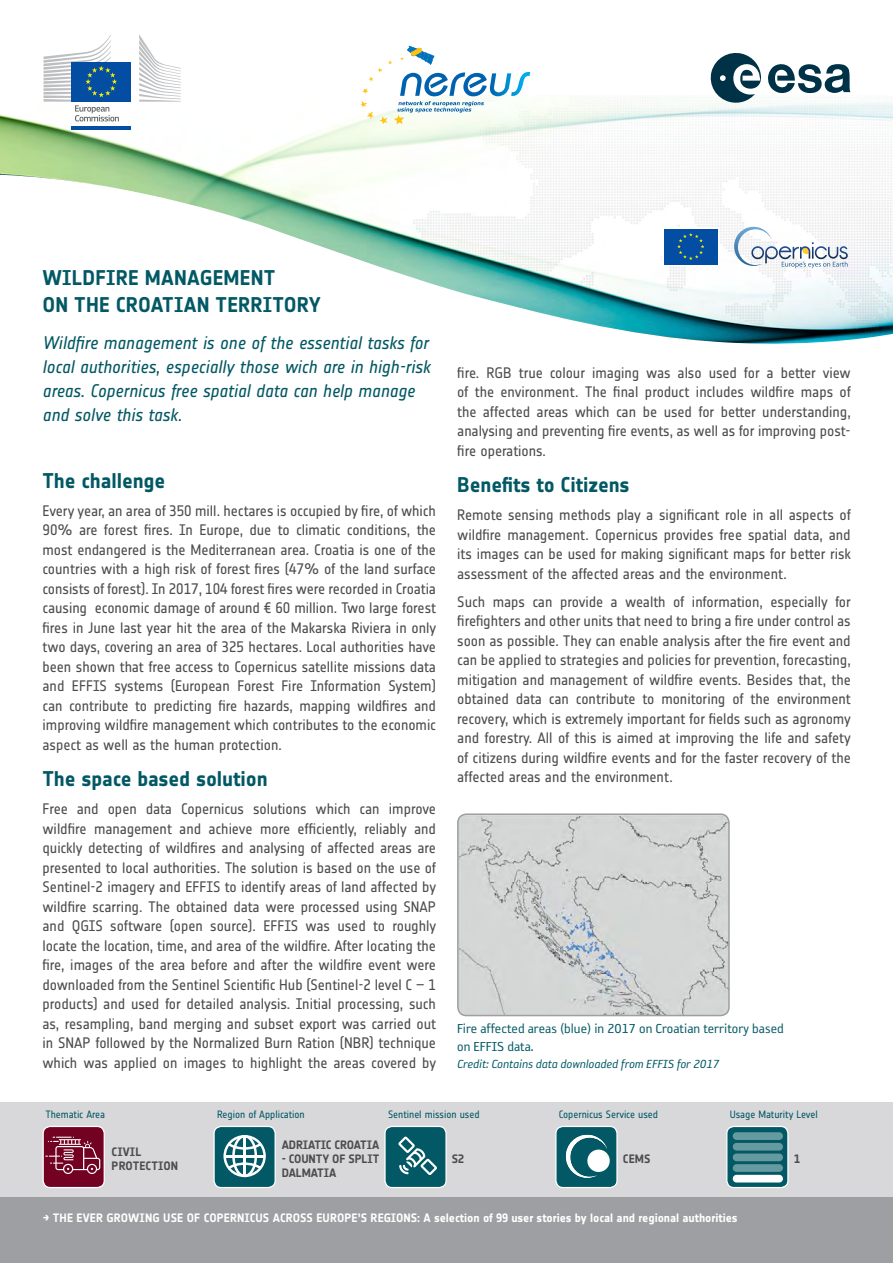
<style>
.page{position:relative;width:893px;height:1263px;background:#fff}
.page>*{position:absolute;margin:0;border:0;box-sizing:border-box;transform-origin:0 0}
.t1{font:700 21px/27px "Notes Esa";color:#025864}
.t2{font:italic 18px/24px "Notes Esa";letter-spacing:-.005em;color:#025864}
.t3{font:15px/19.5px "Notes Esa";letter-spacing:-.005em;color:#4d4d4f;text-align:justify}
.t4{font:15px/18px "Reykjavik One OT A Gauge";color:#025864}
.t5{font:italic 13.5px "Reykjavik One OT A Gauge";color:#025864}
.t6{font:700 12px "Notes Esa";color:#fff}
.t7{font:700 12px/14.4px "Notes Esa";letter-spacing:-.01em;color:#4d4d4f}
.t8{font:700 12px/14.4px "Notes Esa";letter-spacing:.01em;color:#4d4d4f}
.t9{font:10.5px "Notes Esa";letter-spacing:-.005em;color:#025864}
.t10{font:7.05px "Myriad Pro";color:#000}
</style>
<div class="page">
<img style="left:0;top:95px;width:893px;height:249px">
<svg style="left:768px;top:64px;width:82px;height:30px"></svg>
<svg style="left:708px;top:53px;width:53px;height:51px"></svg>
<div style="left:0;top:1102px;width:893px;height:98px;background:#d8d8da"></div>
<div style="left:385px;top:1126px;width:61px;height:61px;background:#025864;border-radius:7px"></div>
<svg style="left:398px;top:1136px;width:39px;height:39px"></svg>
<div style="left:384px;top:1126px;width:63px;height:62px;border:1px solid #fff;border-radius:7px"></div>
<div style="left:556px;top:1126px;width:61px;height:61px;background:#025864;border-radius:7px"></div>
<svg style="left:566px;top:1135px;width:41px;height:43px"></svg>
<div style="left:587px;top:1149px;width:23px;height:23px;background:#fff;border-radius:50%"></div>
<div style="left:555px;top:1126px;width:63px;height:62px;border:1px solid #fff;border-radius:7px"></div>
<div style="left:214px;top:1126px;width:61px;height:61px;background:#025864;border-radius:7px"></div>
<svg style="left:223px;top:1135px;width:43px;height:42px"></svg>
<div style="left:213px;top:1126px;width:63px;height:62px;border:1px solid #fff;border-radius:7px"></div>
<div style="left:727px;top:1126px;width:61px;height:61px;background:#025864;border-radius:7px"></div>
<div style="left:733px;top:1132px;width:50px;height:8px;background:#669aa1;border-radius:4px"></div>
<div style="left:733px;top:1143px;width:50px;height:7px;background:#669aa1;border-radius:4px"></div>
<div style="left:733px;top:1153px;width:50px;height:8px;background:#669aa1;border-radius:4px"></div>
<div style="left:733px;top:1164px;width:50px;height:8px;background:#669aa1;border-radius:4px"></div>
<div style="left:733px;top:1175px;width:50px;height:7px;background:#fff;border-radius:4px"></div>
<div style="left:726px;top:1126px;width:63px;height:62px;border:1px solid #fff;border-radius:7px"></div>
<div style="left:0;top:1198px;width:893px;height:65px;background:#9d9fa2"></div>
<div style="left:72px;top:100px;width:59px;height:27px;background:#fff"></div>
<div style="left:72px;top:62px;width:59px;height:40px;background:#034ea2"></div>
<hr style="left:72px;top:126px;width:59px;height:3px;background:#034ea2">
<svg style="left:139px;top:34px;width:42px;height:68px"></svg>
<svg style="left:44px;top:35px;width:75px;height:86px"></svg>
<svg style="left:360px;top:46px;width:170px;height:79px"></svg>
<svg style="left:734px;top:227px;width:114px;height:41px"></svg>
<div style="left:663px;top:228px;width:56px;height:38px;background:#fff"></div>
<div style="left:664px;top:229px;width:54px;height:36px;background:#034ea2"></div>
<svg style="left:677px;top:233px;width:27px;height:27px"></svg>
<img style="left:458px;top:816px;width:271px;height:199px">
<div style="left:457px;top:813px;width:273px;height:203px;border:2px solid #9d9fa2;border-radius:9px"></div>
<div style="left:43px;top:1126px;width:61px;height:61px;background:#720122;border-radius:7px"></div>
<svg style="left:46px;top:1137px;width:54px;height:37px"></svg>
<div style="left:43px;top:1126px;width:62px;height:62px;border:1px solid #fff;border-radius:7px"></div>
<h1 class="t1" style="left:42px;top:264px;width:280px">WILDFIRE MANAGEMENT<br>ON THE CROATIAN TERRITORY</h1>
<p class="t2" style="left:42px;top:330px;width:389px">Wildfire management is one of the essential tasks for local authorities, especially those wich are in high-risk areas. Copernicus free spatial data can help manage and solve this task.</p>
<h1 class="t1" style="left:43px;top:467px;width:124px">The challenge</h1>
<p class="t3" style="left:43px;top:501px;width:395px">Every year, an area of 350 mill. hectares is occupied by fire, of which 90% are forest fires. In Europe, due to climatic conditions, the most endangered is the Mediterranean area. Croatia is one of the countries with a high risk of forest fires (47% of the land surface consists of forest). In 2017, 104 forest fires were recorded in Croatia causing economic damage of around € 60 million. Two large forest fires in June last year hit the area of the Makarska Riviera in only two days, covering an area of 325 hectares. Local authorities have been shown that free access to Copernicus satellite missions data and EFFIS systems (European Forest Fire Information System) can contribute to predicting fire hazards, mapping wildfires and improving wildfire management which contributes to the economic aspect as well as the human protection.</p>
<h1 class="t1" style="left:43px;top:765px;width:227px">The space based solution</h1>
<p class="t3" style="left:43px;top:799px;width:395px">Free and open data Copernicus solutions which can improve wildfire management and achieve more efficiently, reliably and quickly detecting of wildfires and analysing of affected areas are presented to local authorities. The solution is based on the use of Sentinel-2 imagery and EFFIS to identify areas of land affected by wildfire scarring. The obtained data were processed using SNAP and QGIS software (open source). EFFIS was used to roughly locate the location, time, and area of the wildfire. After locating the fire, images of the area before and after the wildfire event were downloaded from the Sentinel Scientific Hub (Sentinel-2 level C – 1 products) and used for detailed analysis. Initial processing, such as, resampling, band merging and subset export was carried out in SNAP followed by the Normalized Burn Ration (NBR) technique which was applied on images to highlight the areas covered by</p>
<p class="t10" style="left:57px;top:1042px;width:46px">Civil Protection</p>
<p class="t3" style="left:457px;top:363px;width:395px">fire. RGB true colour imaging was also used for a better view of the environment. The final product includes wildfire maps of the affected areas which can be used for better understanding, analysing and preventing fire events, as well as for improving post&shy;fire operations.</p>
<h1 class="t1" style="left:457px;top:472px;width:174px">Benefits to Citizens</h1>
<p class="t3" style="left:457px;top:505px;width:395px">Remote sensing methods play a significant role in all aspects of wildfire management. Copernicus provides free spatial data, and its images can be used for making significant maps for better risk assessment of the affected areas and the environment.</p>
<p class="t3" style="left:457px;top:592px;width:395px">Such maps can provide a wealth of information, especially for firefighters and other units that need to bring a fire under control as soon as possible. They can enable analysis after the fire event and can be applied to strategies and policies for prevention, forecasting, mitigation and management of wildfire events. Besides that, the obtained data can contribute to monitoring of the environment recovery, which is extremely important for fields such as agronomy and forestry. All of this is aimed at improving the life and safety of citizens during wildfire events and for the faster recovery of the affected areas and the environment.</p>
<p class="t4" style="left:457px;top:1020px;width:328px">Fire affected areas (blue) in 2017 on Croatian territory based on EFFIS data.</p>
<p class="t5" style="left:457px;top:1057px;width:264px">Credit: Contains data downloaded from EFFIS for 2017</p>
<p class="t9" style="left:45px;top:1108px;width:61px">Thematic Area</p>
<p class="t9" style="left:217px;top:1108px;width:89px">Region of Application</p>
<p class="t9" style="left:388px;top:1108px;width:93px">Sentinel mission used</p>
<p class="t9" style="left:559px;top:1108px;width:101px">Copernicus Service used</p>
<p class="t9" style="left:730px;top:1108px;width:89px">Usage Maturity Level</p>
<p class="t7" style="left:282px;top:1137px;width:99px">ADRIATIC CROATIA</p>
<p class="t7" style="left:282px;top:1151px;width:99px">- COUNTY OF SPLIT<br>DALMATIA</p>
<p class="t7" style="left:452px;top:1151px;width:14px">S2</p>
<p class="t7" style="left:623px;top:1151px;width:29px">CEMS</p>
<p class="t7" style="left:794px;top:1151px;width:7px">1</p>
<p class="t6" style="left:43px;top:1210px;width:696px">→ THE EVER GROWING USE OF COPERNICUS ACROSS EUROPE’S REGIONS: A selection of 99 user stories by local and regional authorities</p>
<p class="t8" style="left:112px;top:1144px;width:68px">CIVIL<br>PROTECTION</p>
</div>
